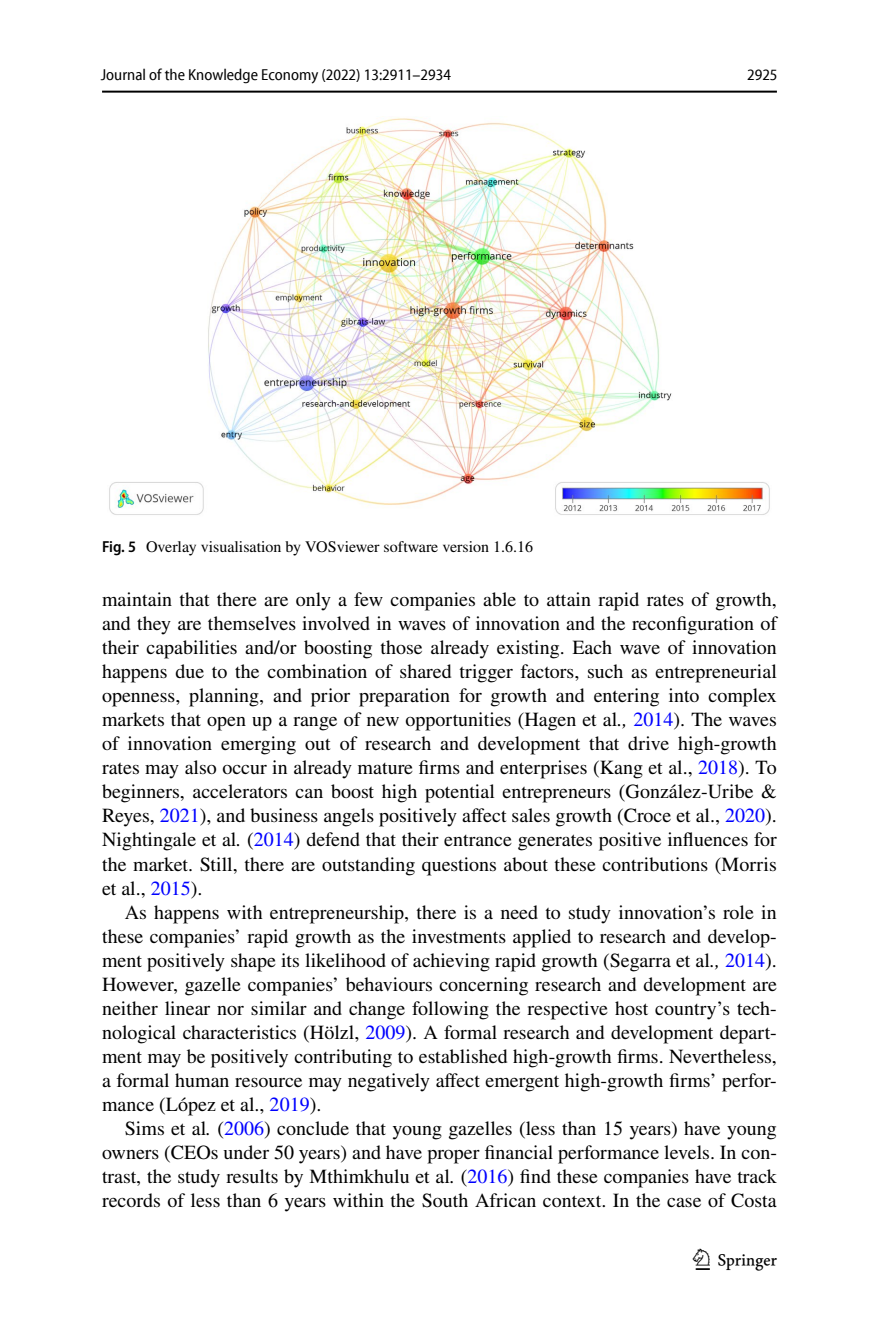
<style>
.page{position:relative;width:879px;height:1333px;background:#fff}
.page>*{position:absolute;margin:0;border:0;box-sizing:border-box;transform-origin:0 0}
.t1{font:30px "Springnew Regular 3";color:#000}
.t2{font:20px/24px "STIX";color:#000;text-align:justify}
.t3{font:16px "STIX";color:#000}
.t4{font:semi-condensed 16px "Myriad Pro Unic";color:#000}
.s1{font-family:"Myriad Pro";font-weight:600;font-stretch:semi-condensed}
.s2{font-style:italic}
.s3{color:#00f}
</style>
<div class="page">
<hr style="left:102px;top:91px;width:675px;height:2px;background:#000">
<img style="left:109px;top:117px;width:661px;height:398px">
<p class="t4" style="left:101px;top:69px;width:352px">Journal of the Knowledge Economy (2022) 13:2911–2934</p>
<p class="t4" style="left:747px;top:69px;width:32px">2925</p>
<p class="t3" style="left:102px;top:535px;width:432px"><span class="s1">Fig. 5</span> Overlay visualisation by VOSviewer software version 1.6.16</p>
<p class="t2" style="left:102px;top:589px;width:676px">maintain that there are only a few companies able to attain rapid rates of growth, and they are themselves involved in waves of innovation and the reconfiguration of their capabilities and/or boosting those already existing. Each wave of innovation happens due to the combination of shared trigger factors, such as entrepreneurial openness, planning, and prior preparation for growth and entering into complex markets that open up a range of new opportunities (Hagen et al<span class="s2">.,</span> <span class="s3">2014</span>). The waves of innovation emerging out of research and development that drive high-growth rates may also occur in already mature firms and enterprises (Kang et al., <span class="s3">2018</span>). To beginners, accelerators can boost high potential entrepreneurs (González-Uribe &amp; Reyes, <span class="s3">2021</span>), and business angels positively affect sales growth (Croce et al., <span class="s3">2020</span>).<br>Nightingale et al<span class="s2">.</span> (<span class="s3">2014</span>) defend that their entrance generates positive influences for the market. Still, there are outstanding questions about these contributions (Morris et al., <span class="s3">2015</span>).</p>
<p class="t2" style="left:102px;top:901px;width:676px;text-indent:23px">As happens with entrepreneurship, there is a need to study innovation’s role in these companies’ rapid growth as the investments applied to research and develop&shy;ment positively shape its likelihood of achieving rapid growth (Segarra et al<span class="s2">.,</span> <span class="s3">2014</span>).<br>However, gazelle companies’ behaviours concerning research and development are neither linear nor similar and change following the respective host country’s tech&shy;nological characteristics (Hölzl, <span class="s3">2009</span>). A formal research and development depart&shy;ment may be positively contributing to established high-growth firms. Nevertheless, a formal human resource may negatively affect emergent high-growth firms’ perfor&shy;mance (López et al., <span class="s3">2019</span>).</p>
<p class="t2" style="left:102px;top:1117px;width:676px;text-indent:23px">Sims et al<span class="s2">.</span> (<span class="s3">2006</span>) conclude that young gazelles (less than 15 years) have young owners (CEOs under 50 years) and have proper financial performance levels. In con&shy;trast, the study results by Mthimkhulu et al<span class="s2">.</span> (<span class="s3">2016</span>) find these companies have track records of less than 6 years within the South African context. In the case of Costa</p>
<h1 class="t1" style="left:696px;top:1248px;width:83px">1 3</h1>
</div>
